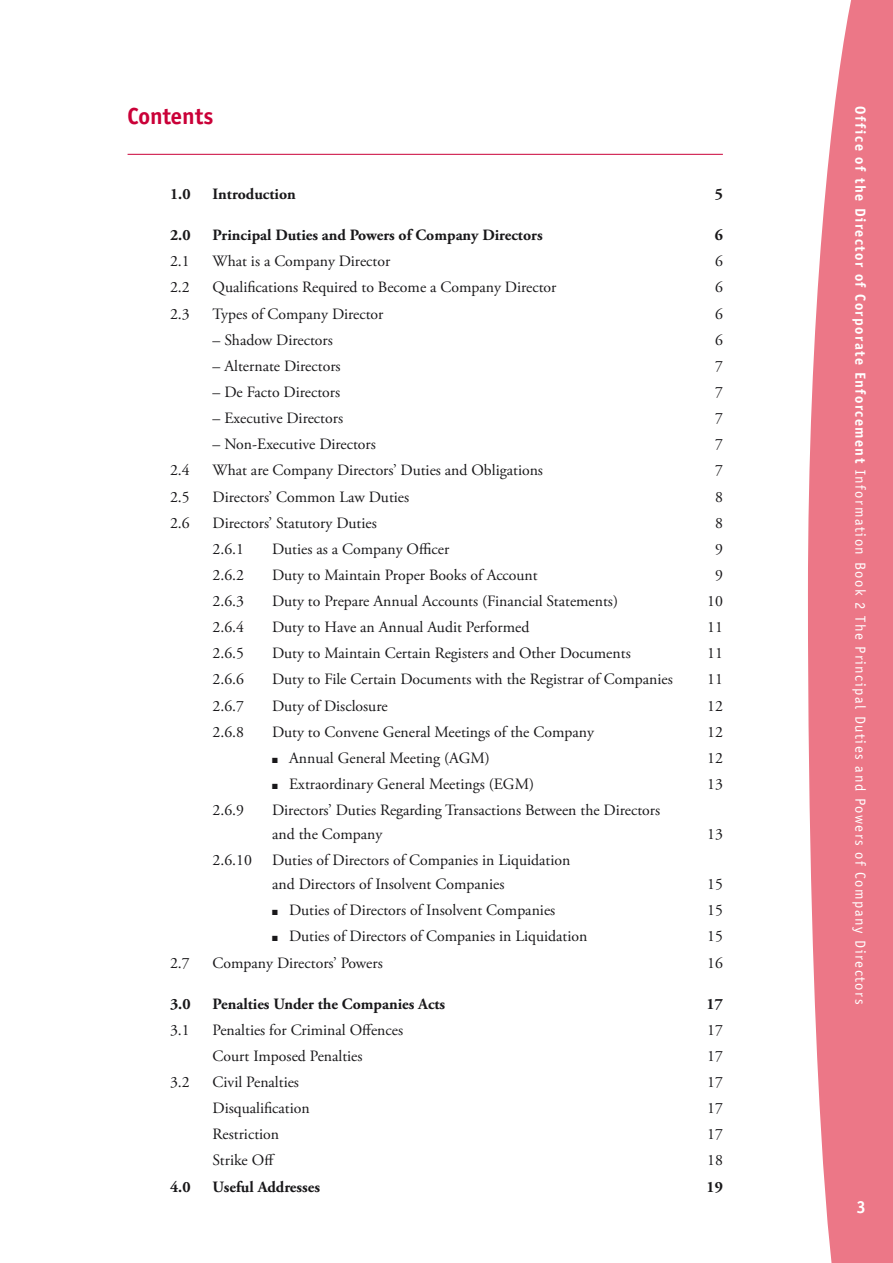
<style>
.page{position:relative;width:893px;height:1263px;background:#fff}
.page>*{position:absolute;margin:0;border:0;box-sizing:border-box;transform-origin:0 0}
.Head_0_0{font:700 24px "Officina Sans";color:#ca0038}
.t1{font:700 18px "Officina Sans";color:#fff}
.Body_Text_10__1{font:15.75px/24px "Adobe Garamond Pro";color:#19181a}
.Bullet__1{font:15.75px "Adobe Garamond Pro";color:#19181a}
.Body_Text_10__1-2{font:700 15.75px "Adobe Garamond Pro";color:#19181a}
.Body_Text_10__3{font:15.75px "Adobe Garamond Pro";color:#19181a}
.Body_Text_10__3-2{font:700 15.75px "Adobe Garamond Pro";color:#19181a}
.t2{font:15px "Officina Sans";letter-spacing:.1em;color:#fff}
.s1{font-weight:700}
</style>
<div class="page">
<svg style="left:808px;top:0;width:85px;height:1263px;background:#ee8694"></svg>
<hr style="left:128px;top:154px;width:595px;height:1px;background:#ca0038">
<p class="Head_0_0" style="left:128px;top:102px;width:87px">Contents</p>
<p class="Body_Text_10__3-2" style="left:170px;top:185px;width:22px">1.0</p>
<p class="Body_Text_10__3-2" style="left:213px;top:185px;width:85px">Introduction</p>
<p class="Body_Text_10__3-2" style="left:715px;top:185px;width:10px">5</p>
<p class="Body_Text_10__1-2" style="left:170px;top:226px;width:22px">2.0</p>
<p class="Body_Text_10__1-2" style="left:213px;top:226px;width:332px">Principal Duties and Powers of Company Directors</p>
<p class="Body_Text_10__1-2" style="left:715px;top:226px;width:10px">6</p>
<p class="Body_Text_10__1" style="left:170px;top:250px;width:21px">2.1</p>
<p class="Body_Text_10__1" style="left:213px;top:250px;width:179px">What is a Company Director</p>
<p class="Body_Text_10__1" style="left:715px;top:250px;width:9px">6</p>
<p class="Body_Text_10__1" style="left:170px;top:276px;width:21px">2.2</p>
<p class="Body_Text_10__1" style="left:213px;top:276px;width:345px">Qualifications Required to Become a Company Director</p>
<p class="Body_Text_10__1" style="left:715px;top:276px;width:9px">6</p>
<p class="Body_Text_10__1" style="left:170px;top:302px;width:21px">2.3</p>
<p class="Body_Text_10__1" style="left:213px;top:302px;width:172px">Types of Company Director</p>
<p class="Body_Text_10__1" style="left:715px;top:302px;width:9px">6</p>
<p class="Body_Text_10__1" style="left:213px;top:328px;width:122px">– Shadow Directors</p>
<p class="Body_Text_10__1" style="left:715px;top:328px;width:9px">6</p>
<p class="Body_Text_10__1" style="left:213px;top:354px;width:130px">– Alternate Directors</p>
<p class="Body_Text_10__1" style="left:715px;top:354px;width:9px">7</p>
<p class="Body_Text_10__1" style="left:213px;top:381px;width:129px">– De Facto Directors</p>
<p class="Body_Text_10__1" style="left:715px;top:381px;width:9px">7</p>
<p class="Body_Text_10__1" style="left:213px;top:407px;width:132px">– Executive Directors</p>
<p class="Body_Text_10__1" style="left:715px;top:407px;width:9px">7</p>
<p class="Body_Text_10__1" style="left:213px;top:433px;width:165px">– Non-Executive Directors</p>
<p class="Body_Text_10__1" style="left:715px;top:433px;width:9px">7</p>
<p class="Body_Text_10__1" style="left:170px;top:459px;width:21px">2.4</p>
<p class="Body_Text_10__1" style="left:213px;top:459px;width:332px">What are Company Directors’ Duties and Obligations</p>
<p class="Body_Text_10__1" style="left:715px;top:459px;width:9px">7</p>
<p class="Body_Text_10__1" style="left:170px;top:485px;width:21px">2.5</p>
<p class="Body_Text_10__1" style="left:213px;top:485px;width:198px">Directors’ Common Law Duties</p>
<p class="Body_Text_10__1" style="left:715px;top:485px;width:9px">8</p>
<p class="Body_Text_10__1" style="left:170px;top:511px;width:21px">2.6</p>
<p class="Body_Text_10__1" style="left:213px;top:511px;width:166px">Directors’ Statutory Duties</p>
<p class="Body_Text_10__1" style="left:715px;top:511px;width:9px">8</p>
<p class="Body_Text_10__1" style="left:213px;top:537px;width:33px">2.6.1</p>
<p class="Body_Text_10__1" style="left:272px;top:537px;width:179px">Duties as a Company Officer</p>
<p class="Body_Text_10__1" style="left:715px;top:537px;width:9px">9</p>
<p class="Body_Text_10__1" style="left:213px;top:563px;width:33px">2.6.2</p>
<p class="Body_Text_10__1" style="left:272px;top:563px;width:267px">Duty to Maintain Proper Books of Account</p>
<p class="Body_Text_10__1" style="left:715px;top:563px;width:9px">9</p>
<p class="Body_Text_10__1" style="left:213px;top:590px;width:33px">2.6.3</p>
<p class="Body_Text_10__1" style="left:272px;top:590px;width:347px">Duty to Prepare Annual Accounts (Financial Statements)</p>
<p class="Body_Text_10__1" style="left:707px;top:590px;width:17px">10</p>
<p class="Body_Text_10__1" style="left:213px;top:616px;width:33px">2.6.4</p>
<p class="Body_Text_10__1" style="left:272px;top:616px;width:259px">Duty to Have an Annual Audit Performed</p>
<p class="Body_Text_10__1" style="left:707px;top:616px;width:17px">11</p>
<p class="Body_Text_10__1" style="left:213px;top:642px;width:33px">2.6.5</p>
<p class="Body_Text_10__1" style="left:272px;top:642px;width:360px">Duty to Maintain Certain Registers and Other Documents</p>
<p class="Body_Text_10__1" style="left:707px;top:642px;width:17px">11</p>
<p class="Body_Text_10__1" style="left:213px;top:668px;width:33px">2.6.6</p>
<p class="Body_Text_10__1" style="left:272px;top:668px;width:402px">Duty to File Certain Documents with the Registrar of Companies</p>
<p class="Body_Text_10__1" style="left:707px;top:668px;width:17px">11</p>
<p class="Body_Text_10__1" style="left:213px;top:694px;width:33px">2.6.7</p>
<p class="Body_Text_10__1" style="left:272px;top:694px;width:117px">Duty of Disclosure</p>
<p class="Body_Text_10__1" style="left:707px;top:694px;width:17px">12</p>
<p class="Body_Text_10__1" style="left:213px;top:720px;width:33px">2.6.8</p>
<p class="Body_Text_10__1" style="left:272px;top:720px;width:323px">Duty to Convene General Meetings of the Company</p>
<p class="Body_Text_10__1" style="left:707px;top:720px;width:17px">12</p>
<p class="Bullet__1" style="left:272px;top:748px;width:219px">■ Annual General Meeting (AGM)</p>
<p class="Bullet__1" style="left:707px;top:748px;width:17px">12</p>
<p class="Bullet__1" style="left:272px;top:774px;width:263px">■ Extraordinary General Meetings (EGM)</p>
<p class="Bullet__1" style="left:707px;top:774px;width:17px">13</p>
<p class="Body_Text_10__1" style="left:213px;top:799px;width:33px">2.6.9</p>
<p class="Body_Text_10__1" style="left:272px;top:799px;width:390px">Directors’ Duties Regarding Transactions Between the Directors and the Company</p>
<p class="Body_Text_10__1" style="left:707px;top:823px;width:17px">13</p>
<p class="Body_Text_10__1" style="left:213px;top:849px;width:41px">2.6.10</p>
<p class="Body_Text_10__1" style="left:272px;top:849px;width:300px">Duties of Directors of Companies in Liquidation and Directors of Insolvent Companies</p>
<p class="Body_Text_10__1" style="left:707px;top:873px;width:17px">15</p>
<p class="Bullet__1" style="left:272px;top:901px;width:285px">■ Duties of Directors of Insolvent Companies</p>
<p class="Bullet__1" style="left:707px;top:901px;width:17px">15</p>
<p class="Bullet__1" style="left:272px;top:927px;width:317px">■ Duties of Directors of Companies in Liquidation</p>
<p class="Bullet__1" style="left:707px;top:927px;width:17px">15</p>
<p class="Body_Text_10__3" style="left:170px;top:953px;width:21px">2.7</p>
<p class="Body_Text_10__3" style="left:213px;top:953px;width:172px">Company Directors’ Powers</p>
<p class="Body_Text_10__3" style="left:707px;top:953px;width:17px">16</p>
<p class="Body_Text_10__1-2" style="left:170px;top:994px;width:22px">3.0</p>
<p class="Body_Text_10__1-2" style="left:213px;top:994px;width:234px">Penalties Under the Companies Acts</p>
<p class="Body_Text_10__1-2" style="left:706px;top:994px;width:18px">17</p>
<p class="Body_Text_10__1" style="left:170px;top:1018px;width:21px">3.1</p>
<p class="Body_Text_10__1" style="left:213px;top:1018px;width:192px">Penalties for Criminal Offences</p>
<p class="Body_Text_10__1" style="left:707px;top:1018px;width:17px">17</p>
<p class="Body_Text_10__1" style="left:213px;top:1044px;width:152px">Court Imposed Penalties</p>
<p class="Body_Text_10__1" style="left:707px;top:1044px;width:17px">17</p>
<p class="Body_Text_10__1" style="left:170px;top:1070px;width:21px">3.2</p>
<p class="Body_Text_10__1" style="left:213px;top:1070px;width:88px">Civil Penalties</p>
<p class="Body_Text_10__1" style="left:707px;top:1070px;width:17px">17</p>
<p class="Body_Text_10__3" style="left:213px;top:1099px;width:99px">Disqualification</p>
<p class="Body_Text_10__3" style="left:707px;top:1099px;width:17px">17</p>
<p class="Body_Text_10__3" style="left:213px;top:1125px;width:68px">Restriction</p>
<p class="Body_Text_10__3" style="left:707px;top:1125px;width:17px">17</p>
<p class="Body_Text_10__3" style="left:213px;top:1151px;width:64px">Strike Off</p>
<p class="Body_Text_10__3" style="left:707px;top:1151px;width:17px">18</p>
<p class="Body_Text_10__3-2" style="left:170px;top:1177px;width:22px">4.0</p>
<p class="Body_Text_10__3-2" style="left:213px;top:1177px;width:109px">Useful Addresses</p>
<p class="Body_Text_10__3-2" style="left:706px;top:1177px;width:18px">19</p>
<p class="t2" style="left:869px;top:106px;width:899px;rotate:90deg"><span class="s1">Office of the Director of Corporate Enforcement</span> Information Book 2 The Principal Duties and Powers of Company Directors</p>
<p class="t1" style="left:856px;top:1196px;width:11px">3</p>
</div>
